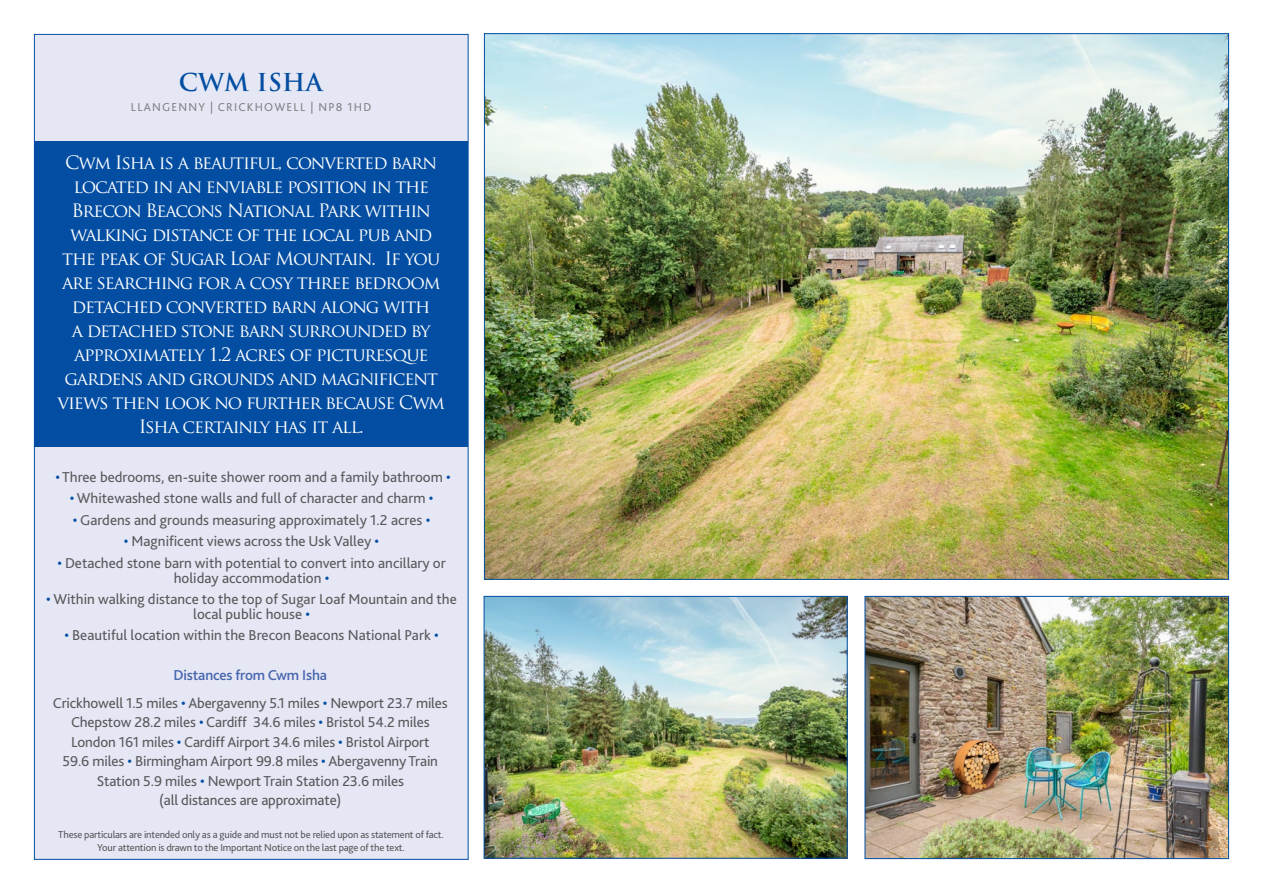
<style>
.page{position:relative;width:1263px;height:893px;background:#fff}
.page>*{position:absolute;margin:0;border:0;box-sizing:border-box;transform-origin:0 0}
.t1{font:700 24px "Trajan Pro";letter-spacing:.01em;color:#034ea2}
.t2{font:18px/24px "Trajan Pro";letter-spacing:-.06em;color:#fff;text-align:center}
.t3{font:15px/19.5px "Bliss 2";color:#58595b;text-align:center}
.t4{font:12px "Bliss 2";letter-spacing:.1em;color:#808285}
.t5{font:10.5px/12.6px "Bliss 2";letter-spacing:-.02em;color:#58595b;text-align:center}
.s1{color:#034ea2}
.s2{font-weight:500;color:#4665af}
</style>
<div class="page">
<div style="left:34px;top:34px;width:434px;height:826px;background:#e6e7f4;border:1px solid #034ea2"></div>
<div style="left:34px;top:141px;width:434px;height:305px;background:#034ea2"></div>
<img style="left:486px;top:35px;width:741px;height:543px">
<img style="left:486px;top:598px;width:360px;height:259px">
<div style="left:484px;top:596px;width:364px;height:263px;border:1px solid #034ea2"></div>
<img style="left:867px;top:598px;width:360px;height:259px">
<div style="left:865px;top:596px;width:364px;height:263px;border:1px solid #034ea2"></div>
<h1 class="t1" style="left:179px;top:67px;width:145px">CWM ISHA</h1>
<p class="t4" style="left:131px;top:99px;width:242px">LLANGENNY | CRICKHOWELL | NP8 1HD</p>
<p class="t2" style="left:58px;top:150px;width:389px">Cwm Isha is a beautiful, converted barn located in an enviable position in the Brecon Beacons National Park within walking distance of the local pub and the peak of Sugar Loaf Mountain. If you are searching for a cosy three bedroom detached converted barn along with<br>a detached stone barn surrounded by approximately 1.2 acres of picturesque gardens and grounds and magnificent views then look no further because Cwm Isha certainly has it all.</p>
<p class="t3" style="left:56px;top:467px;width:397px"><span class="s1">•</span> Three bedrooms, en-suite shower room and a family bathroom <span class="s1">•</span></p>
<p class="t3" style="left:70px;top:488px;width:365px"><span class="s1">•</span> Whitewashed stone walls and full of character and charm <span class="s1">•</span></p>
<p class="t3" style="left:73px;top:510px;width:359px"><span class="s1">•</span> Gardens and grounds measuring approximately 1.2 acres <span class="s1">•</span></p>
<p class="t3" style="left:124px;top:531px;width:257px"><span class="s1">•</span> Magnificent views across the Usk Valley <span class="s1">•</span></p>
<p class="t3" style="left:57px;top:555px;width:390px;line-height:15px"><span class="s1">•</span> Detached stone barn with potential to convert into ancillary or holiday accommodation <span class="s1">•</span></p>
<p class="t3" style="left:46px;top:591px;width:412px;line-height:15px"><span class="s1">•</span> Within walking distance to the top of Sugar Loaf Mountain and the local public house <span class="s1">•</span></p>
<p class="t3" style="left:64px;top:625px;width:376px"><span class="s1">•</span> Beautiful location within the Brecon Beacons National Park <span class="s1">•</span></p>
<p class="t3" style="left:53px;top:660px;width:396px;line-height:28px"><span class="s2">Distances from Cwm Isha<br></span>Crickhowell 1.5 miles <span class="s1">•</span> Abergavenny 5.1 miles <span class="s1">•</span> Newport 23.7 miles</p>
<p class="t3" style="left:63px;top:712px;width:377px">Chepstow 28.2 miles <span class="s1">•</span> Cardiff 34.6 miles <span class="s1">•</span> Bristol 54.2 miles London 161 miles <span class="s1">•</span> Cardiff Airport 34.6 miles <span class="s1">•</span> Bristol Airport 59.6 miles <span class="s1">•</span> Birmingham Airport 99.8 miles <span class="s1">•</span> Abergavenny Train Station 5.9 miles <span class="s1">•</span> Newport Train Station 23.6 miles<br>(all distances are approximate)</p>
<p class="t5" style="left:58px;top:828px;width:387px">These particulars are intended only as a guide and must not be relied upon as statement of fact.<br>Your attention is drawn to the Important Notice on the last page of the text.</p>
</div>
